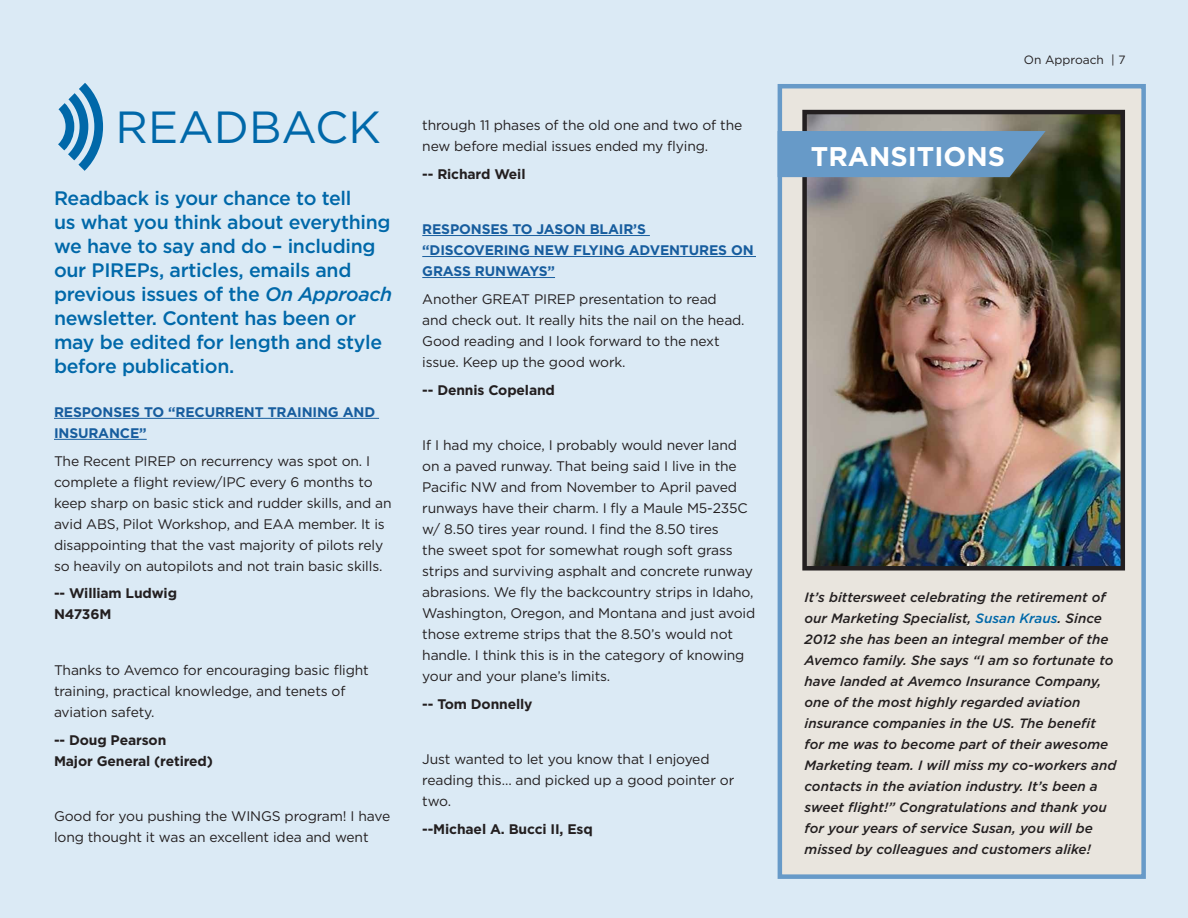
<style>
.page{position:relative;width:1188px;height:918px;background:#dbeaf5}
.page>*{position:absolute;margin:0;border:0;box-sizing:border-box;transform-origin:0 0}
.t1{font:45px "Gotham";color:#0068a9}
.t2{font:700 27px "Gotham";color:#fff}
.t3{font:500 19.5px/24px "Gotham";letter-spacing:-.015em;color:#0068a9}
.t4{font:13.8px/21px "Gotham";letter-spacing:-.01em;color:#231f20}
.t5{font:700 13.8px/21px "Gotham";letter-spacing:-.01em;color:#231f20}
.t6{font:700 13.8px/21px "Gotham";letter-spacing:-.01em;color:#175d9e}
.t7{font:italic 500 13.5px/21px "Gotham";color:#231f20}
.t8{font:12px "Gotham";color:#231f20}
.s1{font-style:italic}
.s2{color:#0068a9}
</style>
<div class="page">
<hr style="left:54px;top:418px;width:325px;height:1px;background:#175d9e">
<hr style="left:54px;top:439px;width:93px;height:1px;background:#175d9e">
<svg style="left:58px;top:83px;width:46px;height:88px"></svg>
<hr style="left:422px;top:235px;width:228px;height:1px;background:#175d9e">
<hr style="left:422px;top:256px;width:334px;height:1px;background:#175d9e">
<hr style="left:422px;top:277px;width:133px;height:1px;background:#175d9e">
<div style="left:778px;top:84px;width:368px;height:795px;background:#e9e5de;border:4px solid #679ac8"></div>
<img style="left:807px;top:115px;width:313px;height:451px">
<div style="left:802px;top:110px;width:323px;height:461px;border:4px solid #231f20"></div>
<svg style="left:778px;top:131px;width:268px;height:46px;background:#6494bd"></svg>
<p class="t1" style="left:116px;top:98px;width:267px">READBACK</p>
<p class="t3" style="left:54px;top:186px;width:340px">Readback is your chance to tell<br>us what you think about everything we have to say and do – including our PIREPs, articles, emails and previous issues of the <span class="s1">On Approach </span>newsletter. Content has been or may be edited for length and style before publication.</p>
<p class="t6" style="left:54px;top:401px;width:323px">RESPONSES TO “RECURRENT TRAINING AND<br>INSURANCE”</p>
<p class="t4" style="left:54px;top:450px;width:339px">The Recent PIREP on recurrency was spot on. I complete a flight review/IPC every 6 months to keep sharp on basic stick and rudder skills, and an avid ABS, Pilot Workshop, and EAA member. It is disappointing that the vast majority of pilots rely so heavily on autopilots and not train basic skills.</p>
<p class="t5" style="left:54px;top:583px;width:125px">-- William Ludwig<br>N4736M</p>
<p class="t4" style="left:54px;top:659px;width:316px">Thanks to Avemco for encouraging basic flight training, practical knowledge, and tenets of aviation safety.</p>
<p class="t5" style="left:54px;top:729px;width:160px">-- Doug Pearson<br>Major General (retired)</p>
<p class="t4" style="left:54px;top:806px;width:338px">Good for you pushing the WINGS program! I have long thought it was an excellent idea and went</p>
<p class="t4" style="left:422px;top:114px;width:322px">through 11 phases of the old one and two of the new before medial issues ended my flying.</p>
<p class="t5" style="left:422px;top:163px;width:105px">-- Richard Weil</p>
<p class="t6" style="left:422px;top:219px;width:333px">RESPONSES TO JASON BLAIR’S “DISCOVERING NEW FLYING ADVENTURES ON<br>GRASS RUNWAYS”</p>
<p class="t4" style="left:422px;top:288px;width:324px">Another GREAT PIREP presentation to read and check out. It really hits the nail on the head.<br>Good reading and I look forward to the next issue. Keep up the good work.</p>
<p class="t5" style="left:422px;top:379px;width:134px">-- Dennis Copeland</p>
<p class="t4" style="left:422px;top:434px;width:335px">If I had my choice, I probably would never land on a paved runway. That being said I live in the Pacific NW and from November to April paved runways have their charm. I fly a Maule M5-235C w/ 8.50 tires year round. I find the 8.50 tires<br>the sweet spot for somewhat rough soft grass strips and surviving asphalt and concrete runway abrasions. We fly the backcountry strips in Idaho, Washington, Oregon, and Montana and just avoid those extreme strips that the 8.50’s would not handle. I think this is in the category of knowing your and your plane’s limits.</p>
<p class="t5" style="left:422px;top:693px;width:112px">-- Tom Donnelly</p>
<p class="t4" style="left:422px;top:749px;width:314px">Just wanted to let you know that I enjoyed reading this… and picked up a good pointer or two.</p>
<p class="t5" style="left:422px;top:819px;width:172px">--Michael A. Bucci II, Esq</p>
<p class="t8" style="left:1024px;top:52px;width:103px">On Approach | 7</p>
<p class="t2" style="left:811px;top:139px;width:196px">TRANSITIONS</p>
<p class="t7" style="left:805px;top:586px;width:313px">It’s bittersweet celebrating the retirement of our Marketing Specialist, <span class="s2">Susan Kraus</span>. Since 2012 she has been an integral member of the Avemco family. She says “I am so fortunate to have landed at Avemco Insurance Company, one of the most highly regarded aviation insurance companies in the US. The benefit for me was to become part of their awesome Marketing team. I will miss my co-workers and contacts in the aviation industry. It’s been a sweet flight!” Congratulations and thank you for your years of service Susan, you will be missed by colleagues and customers alike!</p>
</div>
